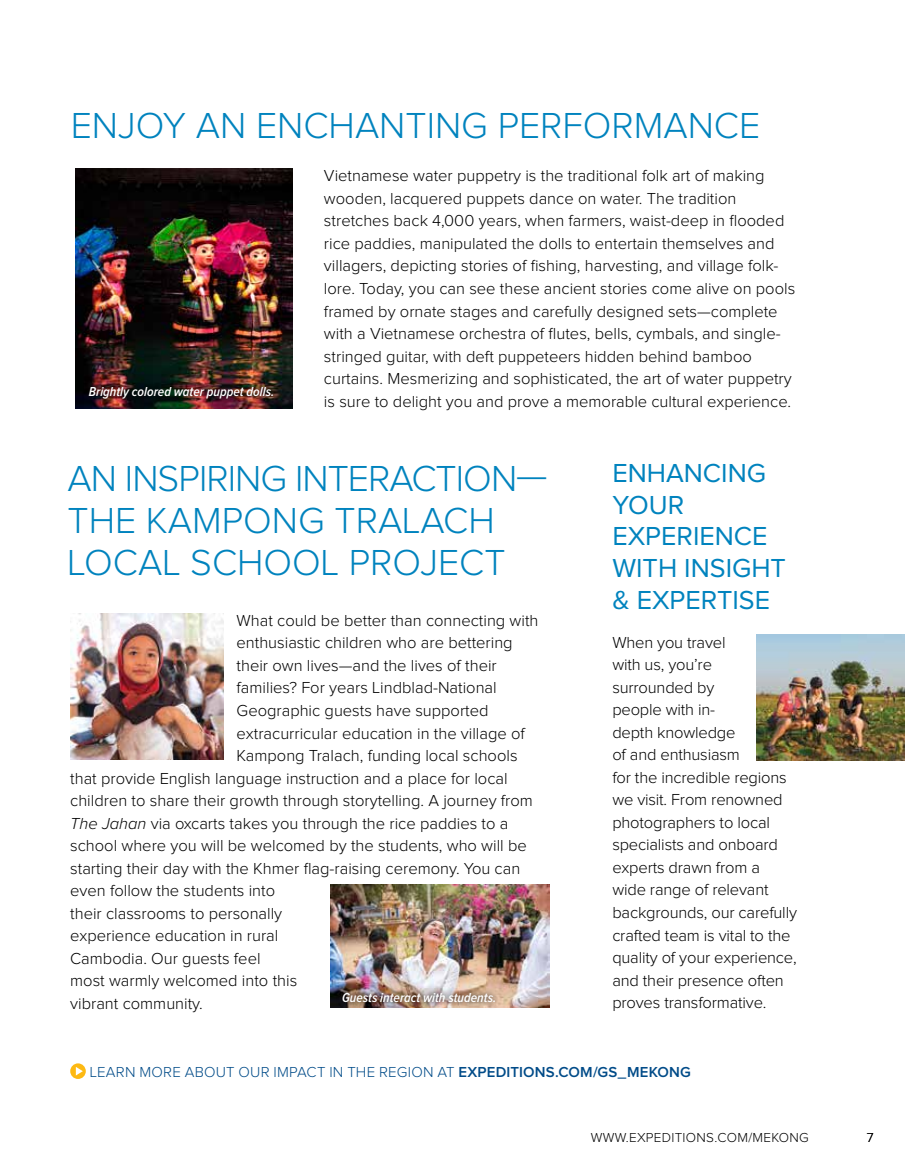
<style>
.page{position:relative;width:905px;height:1175px;background:#fff}
.page>*{position:absolute;margin:0;border:0;box-sizing:border-box;transform-origin:0 0}
.t1{font:300 37.5px/42px "Proxima Nova";color:#0083be}
.t2{font:27px/31.5px "Proxima Nova";color:#0083be}
.t3{font:300 16.5px/22.5px "Proxima Nova";color:#000}
.t4{font:300 15px "Proxima Nova";letter-spacing:.015em;color:#004b88}
.t5{font:italic 600 13.5px "Proxima Nova Cond";color:#fff}
.t6{font:300 13.5px "Proxima Nova";letter-spacing:.02em;color:#000}
.s1{font-style:italic}
.s2{font-weight:600}
</style>
<div class="page">
<img style="left:331px;top:884px;width:218px;height:123px">
<svg style="left:70px;top:1063px;width:16px;height:16px"></svg>
<svg style="left:76px;top:1066px;width:7px;height:9px"></svg>
<img style="left:70px;top:614px;width:153px;height:145px">
<img style="left:336px;top:985px;width:166px;height:23px">
<img style="left:75px;top:168px;width:217px;height:240px">
<img style="left:82px;top:379px;width:197px;height:27px">
<img style="left:756px;top:634px;width:148px;height:127px">
<h1 class="t1" style="left:71px;top:106px;width:691px">ENJOY AN ENCHANTING PERFORMANCE</h1>
<p class="t5" style="left:89px;top:384px;width:187px">Brightly colored water puppet dolls.</p>
<p class="t3" style="left:324px;top:165px;width:472px">Vietnamese water puppetry is the traditional folk art of making wooden, lacquered puppets dance on water. The tradition stretches back 4,000 years, when farmers, waist-deep in flooded rice paddies, manipulated the dolls to entertain themselves and villagers, depicting stories of fishing, harvesting, and village folk&shy;lore. Today, you can see these ancient stories come alive on pools framed by ornate stages and carefully designed sets—complete with a Vietnamese orchestra of flutes, bells, cymbals, and single&shy;stringed guitar, with deft puppeteers hidden behind bamboo curtains. Mesmerizing and sophisticated, the art of water puppetry is sure to delight you and prove a memorable cultural experience.</p>
<h1 class="t1" style="left:68px;top:458px;width:481px">AN INSPIRING INTERACTION—<br>THE KAMPONG TRALACH<br>LOCAL SCHOOL PROJECT</h1>
<p class="t3" style="left:236px;top:609px;width:303px">What could be better than connecting with</p>
<p class="t3" style="left:236px;top:632px;width:277px">enthusiastic children who are bettering</p>
<p class="t3" style="left:236px;top:654px;width:262px">their own lives—and the lives of their</p>
<p class="t3" style="left:236px;top:677px;width:262px">families? For years Lindblad-National</p>
<p class="t3" style="left:236px;top:699px;width:253px">Geographic guests have supported</p>
<p class="t3" style="left:236px;top:722px;width:290px">extracurricular education in the village of</p>
<p class="t3" style="left:236px;top:744px;width:282px">Kampong Tralach, funding local schools</p>
<p class="t3" style="left:70px;top:767px;width:439px">that provide English language instruction and a place for local</p>
<p class="t3" style="left:70px;top:789px;width:464px">children to share their growth through storytelling. A journey from</p>
<p class="t3" style="left:70px;top:812px;width:440px"><span class="s1">The Jahan</span> via oxcarts takes you through the rice paddies to a</p>
<p class="t3" style="left:70px;top:834px;width:458px">school where you will be welcomed by the students, who will be</p>
<p class="t3" style="left:70px;top:857px;width:451px">starting their day with the Khmer flag-raising ceremony. You can</p>
<p class="t3" style="left:70px;top:879px;width:206px">even follow the students into</p>
<p class="t3" style="left:70px;top:902px;width:213px">their classrooms to personally</p>
<p class="t3" style="left:70px;top:924px;width:210px">experience education in rural</p>
<p class="t3" style="left:70px;top:947px;width:192px">Cambodia. Our guests feel</p>
<p class="t3" style="left:70px;top:969px;width:228px">most warmly welcomed into this</p>
<p class="t3" style="left:70px;top:992px;width:134px">vibrant community.</p>
<p class="t5" style="left:342px;top:989px;width:156px">Guests interact with students.</p>
<h2 class="t2" style="left:612px;top:458px;width:175px">ENHANCING<br>YOUR<br>EXPERIENCE<br>WITH INSIGHT &amp; EXPERTISE</h2>
<p class="t3" style="left:612px;top:631px;width:186px">When you travel<br>with us, you’re surrounded by<br>people with in-<br>depth knowledge<br>of and enthusiasm<br>for the incredible regions we visit. From renowned photographers to local specialists and onboard experts drawn from a wide range of relevant backgrounds, our carefully crafted team is vital to the quality of your experience, and their presence often proves transformative.</p>
<p class="t4" style="left:90px;top:1064px;width:603px">LEARN MORE ABOUT OUR IMPACT IN THE REGION AT <span class="s2">EXPEDITIONS.COM/GS_MEKONG</span></p>
<p class="t6" style="left:591px;top:1129px;width:219px">WWW.EXPEDITIONS.COM/MEKONG</p>
<p class="t6" style="left:866px;top:1129px;width:8px">7</p>
</div>
